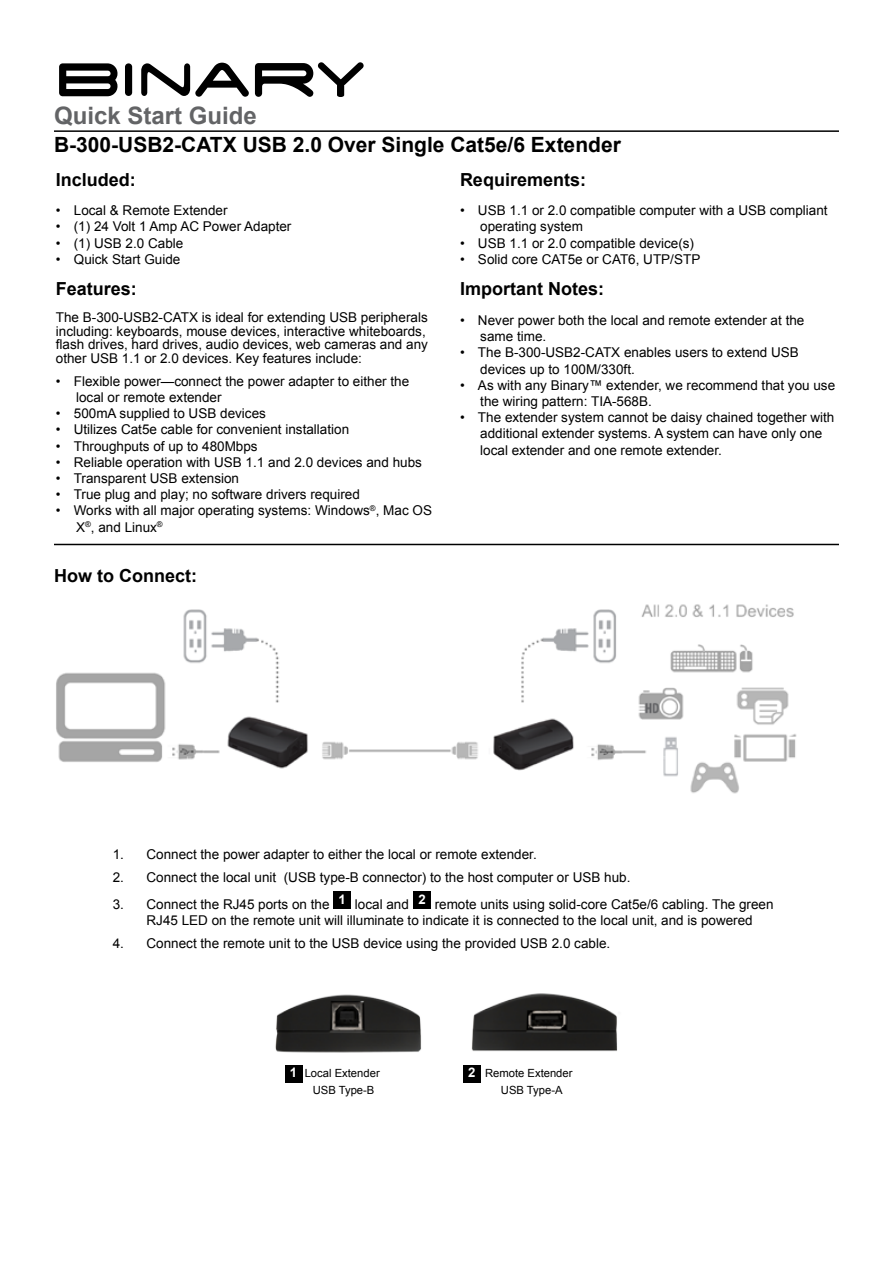
<style>
.page{position:relative;width:893px;height:1263px;background:#fff}
.page>*{position:absolute;margin:0;border:0;box-sizing:border-box;transform-origin:0 0}
.t1{font:700 24px "Arial";color:#636466}
.t2{font:700 21px "Arial";color:#000}
.t3{font:700 18px "Arial";color:#000}
.t4{font:13.5px/16.2px "Arial";color:#000}
.t5{font:700 13.2px "Arial";color:#fff}
.t6{font:11.25px "Arial";color:#000}
</style>
<div class="page">
<svg style="left:59px;top:63px;width:58px;height:33px"></svg>
<svg style="left:125px;top:63px;width:7px;height:33px"></svg>
<svg style="left:255px;top:62px;width:109px;height:35px"></svg>
<svg style="left:141px;top:63px;width:108px;height:34px"></svg>
<hr style="left:54px;top:130px;width:785px;height:2px;background:#000">
<img style="left:275px;top:993px;width:343px;height:60px">
<img style="left:56px;top:604px;width:741px;height:190px">
<div style="left:333px;top:891px;width:18px;height:18px;background:#000"></div>
<div style="left:413px;top:891px;width:18px;height:18px;background:#000"></div>
<div style="left:285px;top:1065px;width:17px;height:17px;background:#000"></div>
<div style="left:463px;top:1065px;width:18px;height:17px;background:#000"></div>
<hr style="left:54px;top:544px;width:785px;height:1px;background:#000">
<h1 class="t1" style="left:54px;top:99px;width:204px">Quick Start Guide</h1>
<h2 class="t2" style="left:54px;top:130px;width:568px">B-300-USB2-CATX USB 2.0 Over Single Cat5e/6 Extender</h2>
<h3 class="t3" style="left:56px;top:167px;width:82px">Included:</h3>
<p class="t4" style="left:56px;top:203px;width:173px">• Local &amp; Remote Extender</p>
<p class="t4" style="left:56px;top:219px;width:237px">• (1) 24 Volt 1 Amp AC Power Adapter</p>
<p class="t4" style="left:56px;top:235px;width:129px">• (1) USB 2.0 Cable</p>
<p class="t4" style="left:56px;top:251px;width:126px">• Quick Start Guide</p>
<h3 class="t3" style="left:56px;top:277px;width:83px">Features:</h3>
<p class="t4" style="left:56px;top:311px;width:374px;line-height:13.5px">The B-300-USB2-CATX is ideal for extending USB peripherals including: keyboards, mouse devices, interactive whiteboards, flash drives, hard drives, audio devices, web cameras and any other USB 1.1 or 2.0 devices. Key features include:</p>
<p class="t4" style="left:76px;top:373px;width:335px;text-indent:-20px">• Flexible power—connect the power adapter to either the local or remote extender</p>
<p class="t4" style="left:56px;top:405px;width:212px">• 500mA supplied to USB devices</p>
<p class="t4" style="left:56px;top:422px;width:295px">• Utilizes Cat5e cable for convenient installation</p>
<p class="t4" style="left:56px;top:438px;width:203px">• Throughputs of up to 480Mbps</p>
<p class="t4" style="left:56px;top:454px;width:368px">• Reliable operation with USB 1.1 and 2.0 devices and hubs</p>
<p class="t4" style="left:56px;top:470px;width:185px">• Transparent USB extension</p>
<p class="t4" style="left:56px;top:486px;width:306px">• True plug and play; no software drivers required</p>
<p class="t4" style="left:76px;top:503px;width:357px;text-indent:-20px">• Works with all major operating systems: Windows<sup>®</sup>, Mac OS<br>X<sup>®</sup>, and Linux<sup>®</sup></p>
<h3 class="t3" style="left:54px;top:564px;width:144px">How to Connect:</h3>
<h3 class="t3" style="left:460px;top:167px;width:128px">Requirements:</h3>
<p class="t4" style="left:480px;top:203px;width:349px;text-indent:-20px">• USB 1.1 or 2.0 compatible computer with a USB compliant operating system</p>
<p class="t4" style="left:460px;top:235px;width:236px">• USB 1.1 or 2.0 compatible device(s)</p>
<p class="t4" style="left:460px;top:251px;width:242px">• Solid core CAT5e or CAT6, UTP/STP</p>
<h3 class="t3" style="left:460px;top:277px;width:145px">Important Notes:</h3>
<p class="t4" style="left:480px;top:312px;width:326px;text-indent:-20px">• Never power both the local and remote extender at the same time.</p>
<p class="t4" style="left:480px;top:345px;width:320px;text-indent:-20px">• The B-300-USB2-CATX enables users to extend USB devices up to 100M/330ft.</p>
<p class="t4" style="left:480px;top:377px;width:356px;text-indent:-20px">• As with any Binary™ extender, we recommend that you use the wiring pattern: TIA-568B.</p>
<p class="t4" style="left:480px;top:409px;width:356px;text-indent:-20px">• The extender system cannot be daisy chained together with additional extender systems. A system can have only one local extender and one remote extender.</p>
<p class="t4" style="left:113px;top:846px;width:425px">1. Connect the power adapter to either the local or remote extender.</p>
<p class="t4" style="left:113px;top:869px;width:519px">2. Connect the local unit (USB type-B connector) to the host computer or USB hub.</p>
<p class="t4" style="left:146px;top:896px;width:629px;text-indent:-34px">3. Connect the RJ45 ports on the <sup>1</sup> local and <sup>2</sup> remote units using solid-core Cat5e/6 cabling. The green<br>RJ45 LED on the remote unit will illuminate to indicate it is connected to the local unit, and is powered</p>
<p class="t4" style="left:113px;top:935px;width:499px">4. Connect the remote unit to the USB device using the provided USB 2.0 cable.</p>
<p class="t5" style="left:290px;top:1064px;width:9px">1</p>
<p class="t5" style="left:468px;top:1064px;width:9px">2</p>
<p class="t6" style="left:313px;top:1082px;width:63px">USB Type-B</p>
<p class="t6" style="left:501px;top:1082px;width:63px">USB Type-A</p>
<p class="t6" style="left:305px;top:1066px;width:77px">Local Extender</p>
<p class="t6" style="left:485px;top:1066px;width:89px">Remote Extender</p>
</div>
